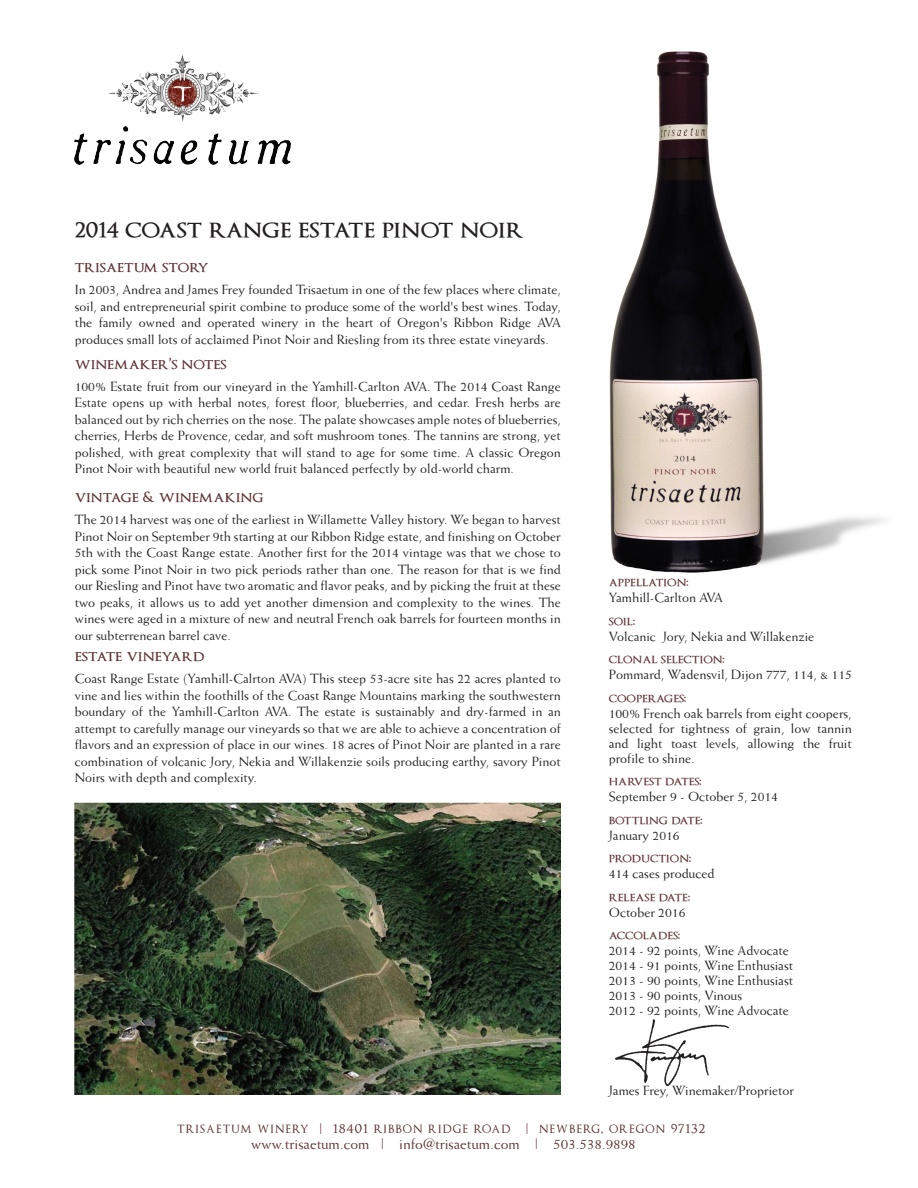
<style>
.page{position:relative;width:918px;height:1188px;background:#fff}
.page>*{position:absolute;margin:0;border:0;box-sizing:border-box;transform-origin:0 0}
.t1{font:600 27px "Optimus Princeps";color:#231f20}
.t2{font:600 16.5px "Optimus Princeps";color:#603233}
.t3{font:15px "Optimus Princeps";letter-spacing:.07em;color:#603233}
.t4{font:15px "Weiss";color:#603233}
.t5{font:13.5px/16.5px "Weiss";color:#231f20;text-align:justify}
.t6{font:600 13.5px "Optimus Princeps";color:#603233}
.s1{font-size:25.5px}
.s2{font-family:"Weiss"}
</style>
<div class="page">
<img style="left:616px;top:1020px;width:113px;height:65px">
<img style="left:108px;top:56px;width:149px;height:65px">
<img style="left:75px;top:126px;width:216px;height:38px">
<img style="left:75px;top:803px;width:486px;height:292px">
<img style="left:609px;top:51px;width:277px;height:522px">
<h1 class="t1" style="left:75px;top:215px;width:451px"><span class="s1">2014</span> coast range estate pinot noir</h1>
<p class="t2" style="left:75px;top:258px;width:135px">trisaetum story</p>
<p class="t5" style="left:75px;top:281px;width:488px">In 2003, Andrea and James Frey founded Trisaetum in one of the few places where climate, soil, and entrepreneurial spirit combine to produce some of the world's best wines. Today, the family owned and operated winery in the heart of Oregon's Ribbon Ridge AVA produces small lots of acclaimed Pinot Noir and Riesling from its three estate vineyards.</p>
<p class="t2" style="left:75px;top:355px;width:153px">winemaker’s notes</p>
<p class="t5" style="left:75px;top:378px;width:488px">100% Estate fruit from our vineyard in the Yamhill-Carlton AVA. The 2014 Coast Range Estate opens up with herbal notes, forest floor, blueberries, and cedar. Fresh herbs are balanced out by rich cherries on the nose. The palate showcases ample notes of blueberries, cherries, Herbs de Provence, cedar, and soft mushroom tones. The tannins are strong, yet polished, with great complexity that will stand to age for some time. A classic Oregon Pinot Noir with beautiful new world fruit balanced perfectly by old-world charm.</p>
<p class="t2" style="left:75px;top:488px;width:190px">vintage &amp; winemaking</p>
<p class="t5" style="left:75px;top:511px;width:488px">The 2014 harvest was one of the earliest in Willamette Valley history. We began to harvest Pinot Noir on September 9th starting at our Ribbon Ridge estate, and finishing on October 5th with the Coast Range estate. Another first for the 2014 vintage was that we chose to pick some Pinot Noir in two pick periods rather than one. The reason for that is we find our Riesling and Pinot have two aromatic and flavor peaks, and by picking the fruit at these two peaks, it allows us to add yet another dimension and complexity to the wines. The wines were aged in a mixture of new and neutral French oak barrels for fourteen months in our subterrenean barrel cave.</p>
<p class="t2" style="left:75px;top:647px;width:131px">estate vineyard</p>
<p class="t5" style="left:75px;top:670px;width:488px">Coast Range Estate (Yamhill-Calrton AVA) This steep 53-acre site has 22 acres planted to vine and lies within the foothills of the Coast Range Mountains marking the southwestern boundary of the Yamhill-Carlton AVA. The estate is sustainably and dry-farmed in an attempt to carefully manage our vineyards so that we are able to achieve a concentration of flavors and an expression of place in our wines. 18 acres of Pinot Noir are planted in a rare combination of volcanic Jory, Nekia and Willakenzie soils producing earthy, savory Pinot Noirs with depth and complexity.</p>
<p class="t6" style="left:609px;top:575px;width:81px">appellation:</p>
<p class="t5" style="left:609px;top:589px;width:116px">Yamhill-Carlton AVA</p>
<p class="t6" style="left:609px;top:614px;width:28px">soil:</p>
<p class="t5" style="left:609px;top:628px;width:207px">Volcanic Jory, Nekia and Willakenzie</p>
<p class="t6" style="left:609px;top:652px;width:117px">clonal selection:</p>
<p class="t5" style="left:609px;top:666px;width:245px">Pommard, Wadensvil, Dijon 777, 114, &amp; 115</p>
<p class="t6" style="left:609px;top:691px;width:79px">cooperages:</p>
<p class="t5" style="left:609px;top:705px;width:245px;line-height:15px">100% French oak barrels from eight coopers, selected for tightness of grain, low tannin and light toast levels, allowing the fruit profile to shine.</p>
<p class="t6" style="left:609px;top:774px;width:94px">harvest dates:</p>
<p class="t5" style="left:609px;top:788px;width:171px">September 9 - October 5, 2014</p>
<p class="t6" style="left:609px;top:813px;width:95px">bottling date:</p>
<p class="t5" style="left:609px;top:827px;width:72px">January 2016</p>
<p class="t6" style="left:609px;top:851px;width:84px">production:</p>
<p class="t5" style="left:609px;top:865px;width:107px">414 cases produced</p>
<p class="t6" style="left:609px;top:890px;width:83px">release date:</p>
<p class="t5" style="left:609px;top:904px;width:78px">October 2016</p>
<p class="t6" style="left:609px;top:928px;width:73px">accolades:</p>
<p class="t5" style="left:609px;top:943px;width:186px;line-height:15px;text-align:left">2014 - 92 points, Wine Advocate<br>2014 - 91 points, Wine Enthusiast<br>2013 - 90 points, Wine Enthusiast<br>2013 - 90 points, Vinous<br>2012 - 92 points, Wine Advocate</p>
<p class="t5" style="left:609px;top:1082px;width:187px">James Frey, Winemaker/Proprietor</p>
<p class="t3" style="left:177px;top:1121px;width:529px">trisaetum winery <span class="s2">|</span> 18401 ribbon ridge road <span class="s2">|</span> newberg, oregon 97132</p>
<p class="t4" style="left:251px;top:1135px;width:386px">www.trisaetum.com | info@trisaetum.com | 503.538.9898</p>
</div>
